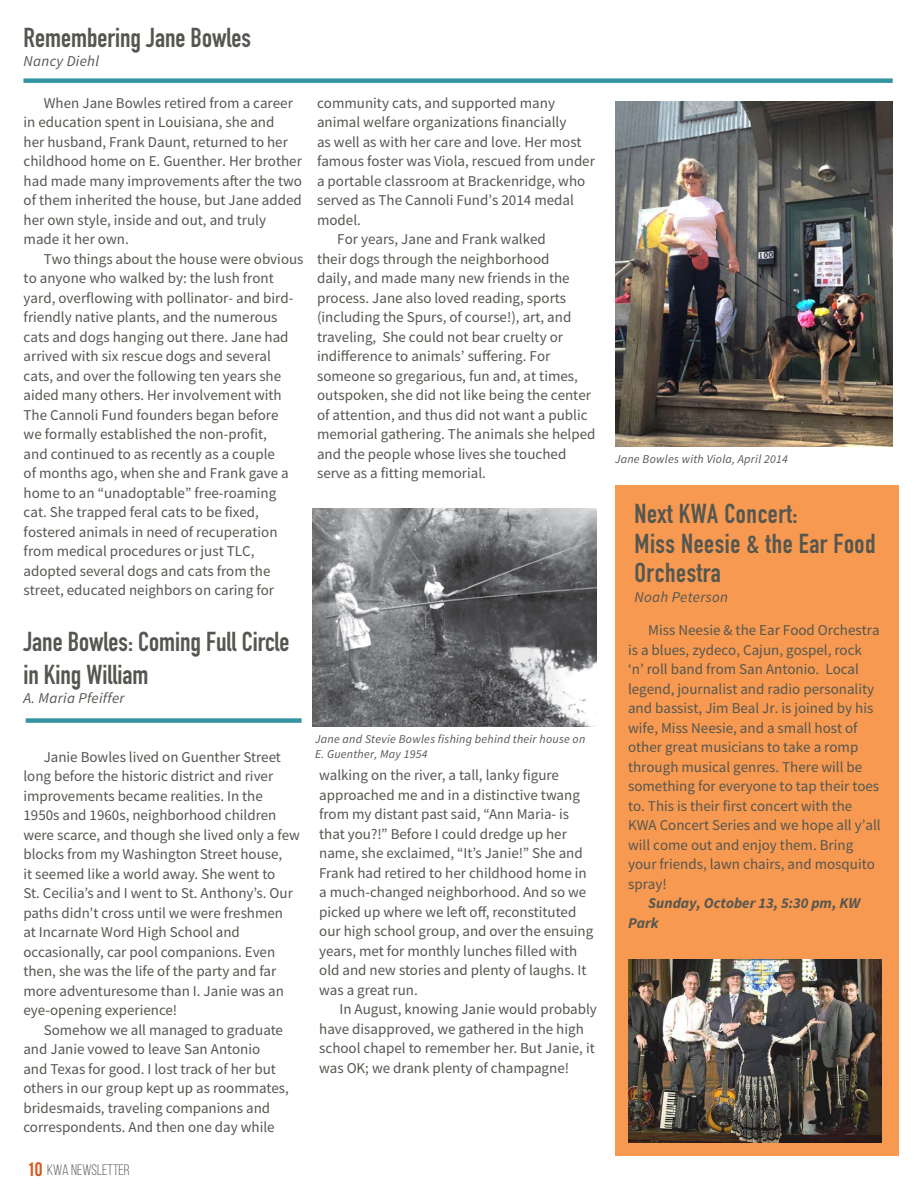
<style>
.page{position:relative;width:918px;height:1188px;background:#fff}
.page>*{position:absolute;margin:0;border:0;box-sizing:border-box;transform-origin:0 0}
.t1{font:700 27px/32.4px "DIN Condensed";color:#545750}
.t2{font:700 27px/30px "DIN Condensed";letter-spacing:.02em;color:#545750}
.t3{font:15.15px "Bebas Neue";color:#60645d}
.t4{font:15px/19.5px "Source Sans Pro";color:#545750}
.t5{font:italic 15px "Source Sans Pro";letter-spacing:.02em;color:#545750}
.t6{font:italic 700 15px/19.5px "Source Sans Pro";color:#545750}
.t7{font:italic 12px/15px "Source Sans Pro";letter-spacing:.02em;color:#545750}
.s1{font-weight:700;font-size:19.5px;color:#d85820}
</style>
<div class="page">
<div style="left:23px;top:78px;width:870px;height:5px;background:#3495a0"></div>
<img style="left:615px;top:101px;width:278px;height:346px">
<img style="left:312px;top:509px;width:284px;height:217px">
<div style="left:26px;top:718px;width:276px;height:5px;background:#3495a0"></div>
<div style="left:615px;top:485px;width:284px;height:670px;background:#f79950"></div>
<img style="left:628px;top:959px;width:253px;height:184px">
<h1 class="t1" style="left:24px;top:21px;width:229px">Remembering Jane Bowles</h1>
<p class="t5" style="left:24px;top:52px;width:77px">Nancy Diehl</p>
<p class="t4" style="left:24px;top:93px;width:280px;text-indent:20px">When Jane Bowles retired from a career in education spent in Louisiana, she and<br>her husband, Frank Daunt, returned to her childhood home on E. Guenther. Her brother had made many improvements after the two of them inherited the house, but Jane added her own style, inside and out, and truly made it her own.</p>
<p class="t4" style="left:24px;top:249px;width:281px;text-indent:20px">Two things about the house were obvious to anyone who walked by: the lush front yard, overflowing with pollinator- and bird&shy;friendly native plants, and the numerous cats and dogs hanging out there. Jane had arrived with six rescue dogs and several cats, and over the following ten years she aided many others. Her involvement with The Cannoli Fund founders began before<br>we formally established the non-profit,<br>and continued to as recently as a couple<br>of months ago, when she and Frank gave a home to an “unadoptable” free-roaming<br>cat. She trapped feral cats to be fixed, fostered animals in need of recuperation from medical procedures or just TLC, adopted several dogs and cats from the street, educated neighbors on caring for</p>
<p class="t4" style="left:317px;top:93px;width:240px">community cats, and supported many</p>
<p class="t4" style="left:317px;top:112px;width:251px">animal welfare organizations financially</p>
<p class="t4" style="left:317px;top:132px;width:266px">as well as with her care and love. Her most</p>
<p class="t4" style="left:317px;top:151px;width:279px">famous foster was Viola, rescued from under</p>
<p class="t4" style="left:317px;top:171px;width:270px">a portable classroom at Brackenridge, who</p>
<p class="t4" style="left:317px;top:190px;width:258px">served as The Cannoli Fund’s 2014 medal</p>
<p class="t4" style="left:317px;top:210px;width:45px">model.</p>
<p class="t4" style="left:337px;top:229px;width:210px">For years, Jane and Frank walked</p>
<p class="t4" style="left:317px;top:249px;width:234px">their dogs through the neighborhood</p>
<p class="t4" style="left:317px;top:268px;width:254px">daily, and made many new friends in the</p>
<p class="t4" style="left:317px;top:288px;width:251px">process. Jane also loved reading, sports</p>
<p class="t4" style="left:317px;top:307px;width:256px">(including the Spurs, of course!), art, and</p>
<p class="t4" style="left:317px;top:327px;width:248px">traveling, She could not bear cruelty or</p>
<p class="t4" style="left:317px;top:346px;width:235px">indifference to animals’ suffering. For</p>
<p class="t4" style="left:317px;top:366px;width:262px">someone so gregarious, fun and, at times,</p>
<p class="t4" style="left:317px;top:385px;width:275px">outspoken, she did not like being the center</p>
<p class="t4" style="left:317px;top:405px;width:272px">of attention, and thus did not want a public</p>
<p class="t4" style="left:317px;top:424px;width:280px">memorial gathering. The animals she helped</p>
<p class="t4" style="left:317px;top:444px;width:251px">and the people whose lives she touched</p>
<p class="t4" style="left:317px;top:463px;width:170px">serve as a fitting memorial.</p>
<h1 class="t1" style="left:23px;top:626px;width:268px">Jane Bowles: Coming Full Circle in King William</h1>
<p class="t5" style="left:23px;top:689px;width:103px">A. Maria Pfeiffer</p>
<p class="t4" style="left:23px;top:747px;width:278px;text-indent:20px">Janie Bowles lived on Guenther Street long before the historic district and river improvements became realities. In the 1950s and 1960s, neighborhood children were scarce, and though she lived only a few blocks from my Washington Street house,<br>it seemed like a world away. She went to<br>St. Cecilia’s and I went to St. Anthony’s. Our paths didn’t cross until we were freshmen<br>at Incarnate Word High School and occasionally, car pool companions. Even then, she was the life of the party and far more adventuresome than I. Janie was an eye-opening experience!</p>
<p class="t4" style="left:23px;top:1020px;width:267px;text-indent:20px">Somehow we all managed to graduate and Janie vowed to leave San Antonio<br>and Texas for good. I lost track of her but others in our group kept up as roommates, bridesmaids, traveling companions and correspondents. And then one day while</p>
<p class="t3" style="left:27px;top:1162px;width:104px"><span class="s1">10</span> KWA NEWSLETTER</p>
<p class="t7" style="left:315px;top:732px;width:272px">Jane and Stevie Bowles fishing behind their house on<br>E. Guenther, May 1954</p>
<p class="t4" style="left:319px;top:765px;width:276px">walking on the river, a tall, lanky figure approached me and in a distinctive twang from my distant past said, “Ann Maria- is that you?!” Before I could dredge up her name, she exclaimed, “It’s Janie!” She and Frank had retired to her childhood home in a much-changed neighborhood. And so we picked up where we left off, reconstituted our high school group, and over the ensuing years, met for monthly lunches filled with old and new stories and plenty of laughs. It was a great run.</p>
<p class="t4" style="left:319px;top:999px;width:279px;text-indent:20px">In August, knowing Janie would probably have disapproved, we gathered in the high school chapel to remember her. But Janie, it was OK; we drank plenty of champagne!</p>
<p class="t7" style="left:615px;top:451px;width:174px">Jane Bowles with Viola, April 2014</p>
<h1 class="t2" style="left:634px;top:498px;width:243px">Next KWA Concert:<br>Miss Neesie &amp; the Ear Food<br>Orchestra</h1>
<p class="t5" style="left:634px;top:587px;width:95px">Noah Peterson</p>
<p class="t4" style="left:628px;top:620px;width:254px;text-indent:20px">Miss Neesie &amp; the Ear Food Orchestra is a blues, zydeco, Cajun, gospel, rock ‘n’ roll band from San Antonio. Local legend, journalist and radio personality and bassist, Jim Beal Jr. is joined by his wife, Miss Neesie, and a small host of other great musicians to take a romp through musical genres. There will be something for everyone to tap their toes to. This is their first concert with the KWA Concert Series and we hope all y’all will come out and enjoy them. Bring your friends, lawn chairs, and mosquito spray!</p>
<p class="t6" style="left:628px;top:893px;width:234px;text-indent:20px">Sunday, October 13, 5:30 pm, KW<br>Park</p>
</div>
